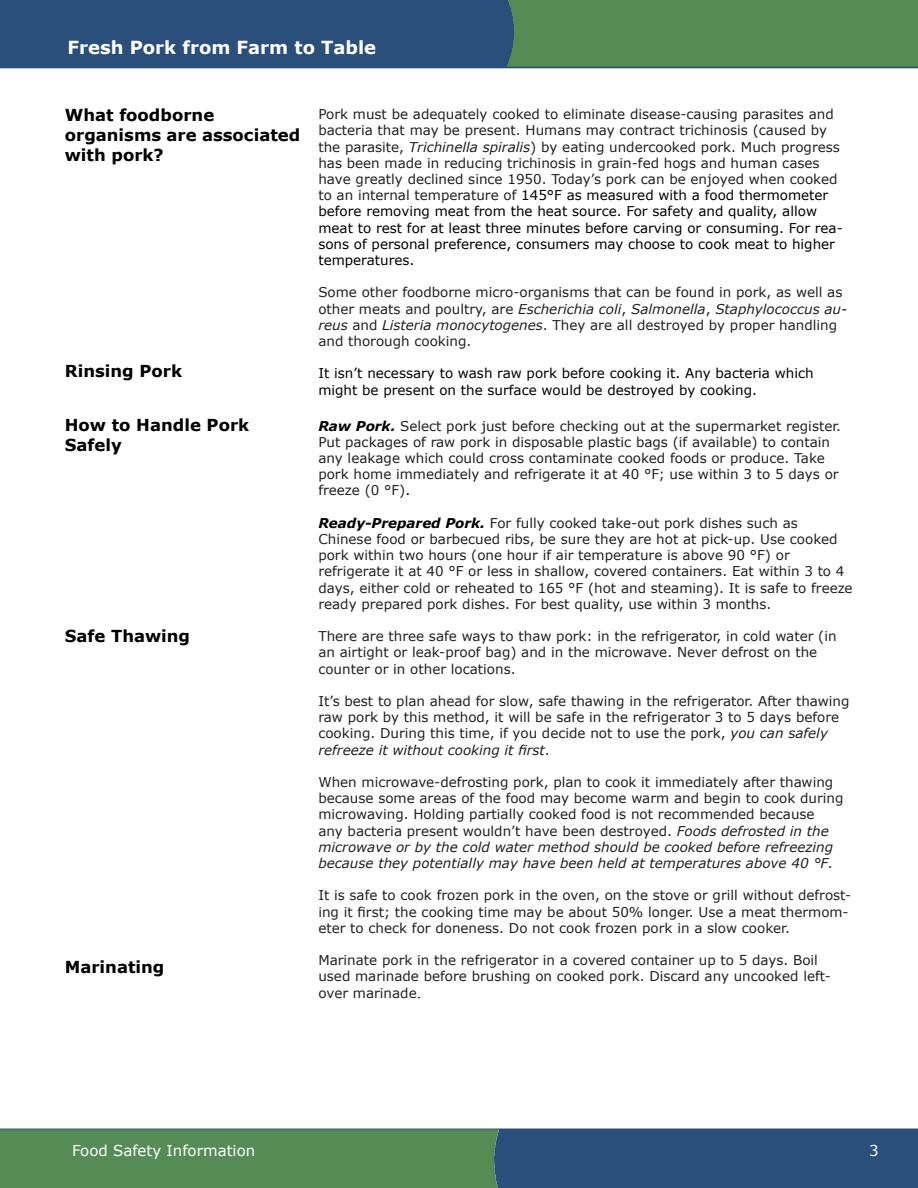
<style>
.page{position:relative;width:918px;height:1188px;background:#fff}
.page>*{position:absolute;margin:0;border:0;box-sizing:border-box;transform-origin:0 0}
.t1{font:700 18px "Verdana";color:#fff}
.t2{font:700 16.5px/19.8px "Verdana";color:#000}
.t3{font:15px "Verdana";color:#fff}
.t4{font:13.5px/16.2px "Verdana";color:#231f20}
.t5{font:13.5px/16.2px "Verdana";color:#000}
.s1{font-style:italic}
.s2{color:#000}
.s3{font-weight:700;font-style:italic;color:#000}
.s4{font-family:"Times New Roman";font-size:18px;color:#000}
</style>
<div class="page">
<div style="left:499px;top:1129px;width:419px;height:59px;background:#2a4f7a"></div>
<div style="left:0;top:1129px;width:499px;height:59px;background:#558c55"></div>
<div style="left:0;top:0;width:918px;height:68px;background:#2a4f7a"></div>
<div style="left:507px;top:0;width:411px;height:67px;background:#558c55"></div>
<p class="t1" style="left:68px;top:36px;width:310px">Fresh Pork from Farm to Table</p>
<p class="t2" style="left:65px;top:105px;width:237px">What foodborne organisms are associated with pork?</p>
<p class="t2" style="left:65px;top:361px;width:119px">Rinsing Pork</p>
<p class="t2" style="left:65px;top:415px;width:186px">How to Handle Pork<br>Safely</p>
<p class="t2" style="left:65px;top:626px;width:127px">Safe Thawing</p>
<p class="t2" style="left:65px;top:956px;width:101px">Marinating</p>
<p class="t4" style="left:318px;top:106px;width:526px">Pork must be adequately cooked to eliminate disease-causing parasites and bacteria that may be present. Humans may contract trichinosis (caused by the parasite, <span class="s1">Trichinella spiralis</span>) by eating undercooked pork. Much progress has been made in reducing trichinosis in grain-fed hogs and human cases have greatly declined since 1950. Today’s pork can be enjoyed when cooked to an internal temperature of <span class="s2">145°F as measured with a food thermometer before removing meat from the heat source. For safety and quality, allow meat to rest for at least three minutes before carving or consuming. For rea&shy;sons of personal preference, consumers may choose to cook meat to higher temperatures.</span></p>
<p class="t4" style="left:318px;top:284px;width:530px">Some other foodborne micro-organisms that can be found in pork, as well as other meats and poultry, are <span class="s1">Escherichia coli</span>, <span class="s1">Salmonella</span>, <span class="s1">Staphylococcus au&shy;reus</span> and <span class="s1">Listeria monocytogenes</span>. They are all destroyed by proper handling and thorough cooking.</p>
<p class="t5" style="left:318px;top:365px;width:497px">It isn’t necessary to wash raw pork before cooking it. Any bacteria which might be present on the surface would be destroyed by cooking.</p>
<p class="t4" style="left:318px;top:417px;width:524px"><span class="s3">Raw Pork.</span> Select pork just before checking out at the supermarket register.<br>Put packages of raw pork in disposable plastic bags (if available) to contain any leakage which could cross contaminate cooked foods or produce. Take pork home immediately and refrigerate it at 40 °F; use within 3 to 5 days or freeze (0 °F)<span class="s2">.</span></p>
<p class="t4" style="left:318px;top:514px;width:536px"><span class="s3">Ready-Prepared Pork.</span> For fully cooked take-out pork dishes such as Chinese food or barbecued ribs, be sure they are hot at pick-up. Use cooked pork within two hours (one hour if air temperature is above 90 °F) or refrigerate it at 40 °F or less in shallow, covered containers. Eat within 3 to 4 days, either cold or reheated to 165 °F (hot and steaming). It is safe to freeze ready prepared pork dishes. For best quality, use within 3 months.</p>
<p class="t4" style="left:318px;top:628px;width:520px">There are three safe ways to thaw pork: in the refrigerator, in cold water (in an airtight or leak-proof bag) and in the microwave. Never defrost on the counter or in other locations.</p>
<p class="t4" style="left:318px;top:692px;width:533px">It’s best to plan ahead for slow, safe thawing in the refrigerator. After thawing raw pork by this method, it will be safe in the refrigerator 3 to 5 days before cooking. During this time, if you decide not to use the pork, <span class="s1">you can safely refreeze it without cooking it first</span>.</p>
<p class="t4" style="left:318px;top:773px;width:527px">When microwave-defrosting pork, plan to cook it immediately after thawing because some areas of the food may become warm and begin to cook during microwaving. Holding partially cooked food is not recommended because<br>any bacteria present wouldn’t have been destroyed. <span class="s1">Foods defrosted in the microwave or by the cold water method should be cooked before refreezing because they potentially may have been held at temperatures above 40 °F.</span></p>
<p class="t4" style="left:318px;top:887px;width:535px">It is safe to cook frozen pork in the oven, on the stove or grill without defrost&shy;ing it first; the cooking time may be about 50% longer. Use a meat thermom&shy;eter to check for doneness. Do not cook frozen pork in a slow cooker.</p>
<p class="t4" style="left:318px;top:952px;width:514px">Marinate pork in the refrigerator in a covered container up to 5 days. Boil used marinade before brushing on cooked pork. Discard any uncooked left&shy;over marinade<span class="s4">.</span></p>
<p class="t3" style="left:72px;top:1141px;width:185px">Food Safety Information</p>
<p class="t3" style="left:869px;top:1141px;width:11px">3</p>
</div>
